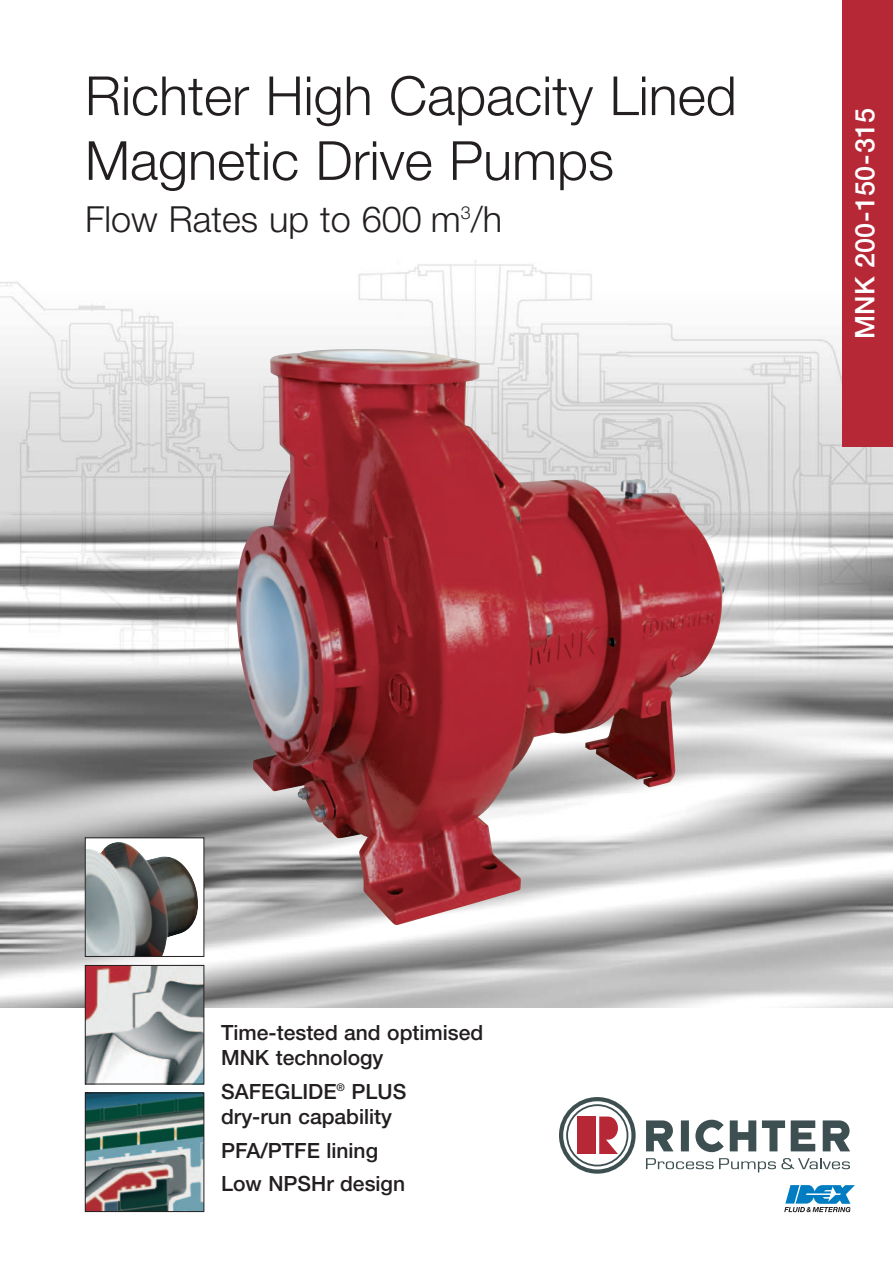
<style>
.page{position:relative;width:893px;height:1263px;background:#fff}
.page>*{position:absolute;margin:0;border:0;box-sizing:border-box;transform-origin:0 0}
.t1{font:300 54px/64.8px "Helvetica Neue";color:#231f20}
.t2{font:300 36px "Helvetica Neue";color:#231f20}
.t3{font:500 27px "Helvetica Neue";color:#fff}
.t4{font:500 21px/25.2px "Helvetica Neue";color:#231f20}
</style>
<div class="page">
<img style="left:0;top:260px;width:893px;height:748px">
<div style="left:842px;top:0;width:51px;height:446px;background:#b72837"></div>
<img style="left:236px;top:348px;width:490px;height:578px">
<img style="left:87px;top:1095px;width:115px;height:115px">
<div style="left:85px;top:1093px;width:119px;height:119px;border:1px solid #231f20"></div>
<div style="left:85px;top:838px;width:119px;height:118px;background:#fff"></div>
<img style="left:87px;top:842px;width:111px;height:113px">
<div style="left:85px;top:838px;width:119px;height:119px;border:1px solid #231f20"></div>
<img style="left:87px;top:967px;width:115px;height:115px">
<div style="left:85px;top:965px;width:119px;height:119px;border:1px solid #231f20"></div>
<svg style="left:646px;top:1158px;width:204px;height:14px"></svg>
<svg style="left:559px;top:1097px;width:77px;height:77px"></svg>
<svg style="left:646px;top:1120px;width:27px;height:31px"></svg>
<div style="left:681px;top:1120px;width:8px;height:31px;background:#3d4f51"></div>
<svg style="left:695px;top:1120px;width:29px;height:32px"></svg>
<svg style="left:762px;top:1120px;width:23px;height:31px"></svg>
<svg style="left:823px;top:1120px;width:27px;height:31px"></svg>
<svg style="left:730px;top:1120px;width:26px;height:31px"></svg>
<svg style="left:791px;top:1120px;width:24px;height:31px"></svg>
<div style="left:577px;top:1117px;width:18px;height:37px;background:#b72837"></div>
<svg style="left:784px;top:1185px;width:71px;height:27px"></svg>
<h1 class="t1" style="left:85px;top:69px;width:653px">Richter High Capacity Lined<br>Magnetic Drive Pumps</h1>
<h2 class="t2" style="left:85px;top:206px;width:418px">Flow Rates up to 600 m<sup>3</sup>/h</h2>
<p class="t3" style="left:855px;top:339px;width:232px;rotate:-90deg">MNK 200-150-315</p>
<p class="t4" style="left:221px;top:1022px;width:264px">Time-tested and optimised<br>MNK technology</p>
<p class="t4" style="left:221px;top:1081px;width:187px">SAFEGLIDE<sup>®</sup> PLUS dry-run capability</p>
<p class="t4" style="left:221px;top:1135px;width:185px;line-height:33.8px">PFA/PTFE lining<br>Low NPSHr design</p>
</div>
